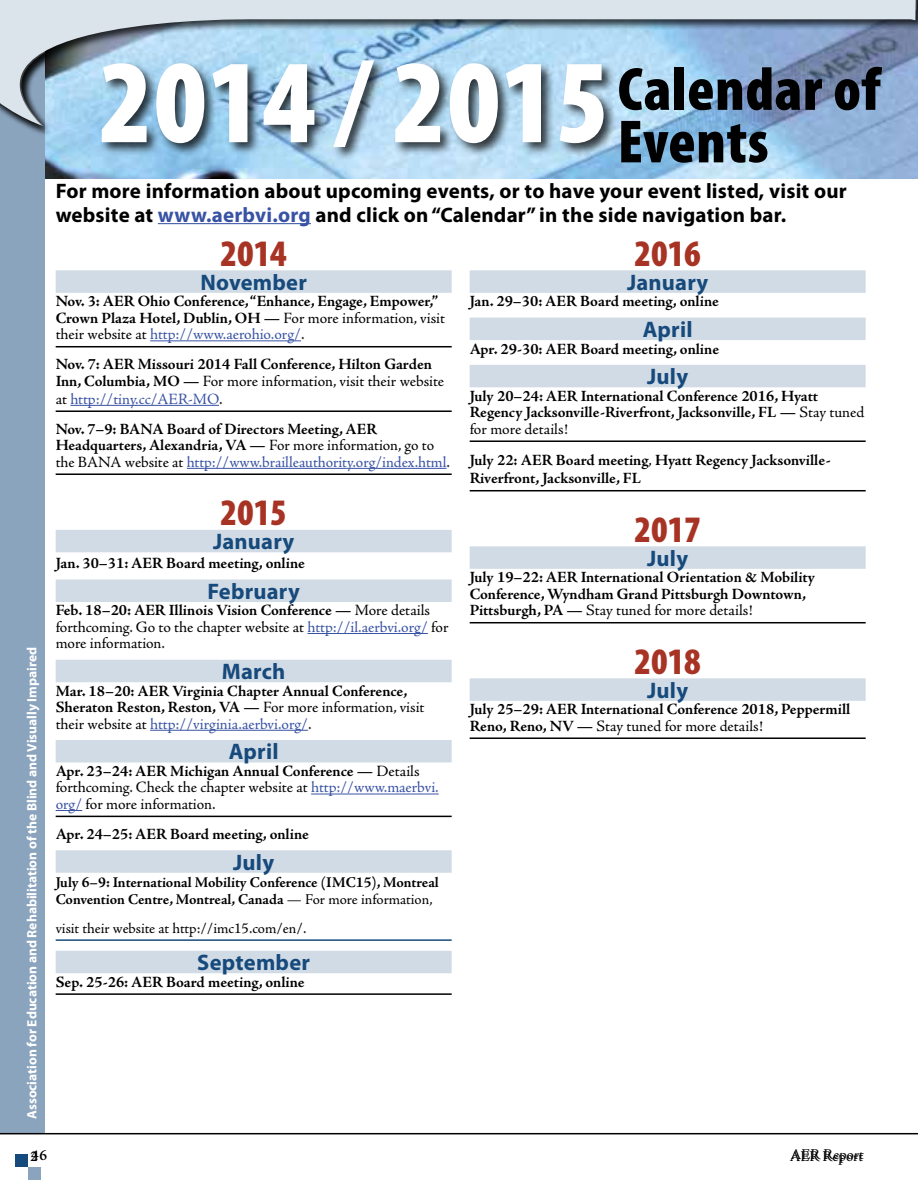
<style>
.page{position:relative;width:918px;height:1188px;background:#fff}
.page>*{position:absolute;margin:0;border:0;box-sizing:border-box;transform-origin:0 0}
.t1{font:900 condensed 120px "Myriad Pro";letter-spacing:.01em;color:#fff}
.t2{font:900 condensed 61.5px/52.5px "Myriad Pro";letter-spacing:.01em;color:#000}
.t3{font:900 condensed 37.5px "Myriad Pro";color:#a73324}
.t4{font:700 22.5px "Myriad Pro";letter-spacing:.01em;color:#174a7c}
.t5{font:700 21px/24px "Myriad Pro";letter-spacing:.01em;color:#000}
.t6{font:700 15.75px/16.5px "Adobe Jenson Pro";letter-spacing:-.005em;color:#000}
.t7{font:15.75px/16.5px "Adobe Jenson Pro";letter-spacing:-.005em;color:#000}
.t8{font:15.75px/16.5px "Adobe Jenson Pro";letter-spacing:-.005em;color:#3953a4}
.t9{font:700 15px/17.2px "Adobe Jenson Pro";letter-spacing:-.005em;color:#000}
.t10{font:15px "Adobe Jenson Pro";letter-spacing:-.005em;color:#000}
.t11{font:600 15px "Adobe Jenson Pro";color:#000}
.t12{font:700 13.5px "Myriad Pro";color:#fff}
.s1{color:#3953a4}
.s2{font-weight:400}
.s3{font-weight:400;color:#3953a4}
.s4{font-weight:700;color:#000}
.s5{color:#000}
.s6{font-weight:700}
</style>
<div class="page">
<div style="left:0;top:0;width:45px;height:1134px;background:#8ba4be"></div>
<div style="left:28px;top:1167px;width:12px;height:13px;background:#8ba4be"></div>
<div style="left:15px;top:1154px;width:13px;height:13px;background:#174a7c"></div>
<hr style="left:0;top:1133px;width:918px;height:1px;background:#000">
<img style="left:45px;top:137px;width:873px;height:41px">
<div style="left:56px;top:270px;width:396px;height:23px;background:#d1dbe5"></div>
<hr style="left:56px;top:346px;width:396px;height:1px;background:#000">
<hr style="left:150px;top:340px;width:151px;height:1px;background:#3953a4">
<hr style="left:56px;top:410px;width:396px;height:2px;background:#000">
<hr style="left:70px;top:405px;width:149px;height:1px;background:#3953a4">
<hr style="left:56px;top:473px;width:396px;height:2px;background:#000">
<hr style="left:187px;top:468px;width:260px;height:1px;background:#3953a4">
<div style="left:56px;top:530px;width:396px;height:22px;background:#d1dbe5"></div>
<div style="left:56px;top:579px;width:396px;height:23px;background:#d1dbe5"></div>
<hr style="left:308px;top:633px;width:120px;height:1px;background:#3953a4">
<div style="left:56px;top:660px;width:396px;height:22px;background:#d1dbe5"></div>
<hr style="left:150px;top:730px;width:158px;height:1px;background:#3953a4">
<div style="left:56px;top:740px;width:396px;height:22px;background:#d1dbe5"></div>
<hr style="left:311px;top:794px;width:128px;height:1px;background:#3953a4">
<hr style="left:56px;top:816px;width:396px;height:1px;background:#000">
<svg style="left:56px;top:810px;width:26px;height:1px"></svg>
<div style="left:56px;top:850px;width:396px;height:23px;background:#d1dbe5"></div>
<hr style="left:56px;top:939px;width:396px;height:2px;background:#174a7c">
<div style="left:56px;top:951px;width:396px;height:22px;background:#d1dbe5"></div>
<hr style="left:56px;top:993px;width:396px;height:2px;background:#000">
<div style="left:470px;top:270px;width:396px;height:23px;background:#d1dbe5"></div>
<div style="left:470px;top:318px;width:396px;height:22px;background:#d1dbe5"></div>
<div style="left:470px;top:365px;width:396px;height:22px;background:#d1dbe5"></div>
<hr style="left:470px;top:440px;width:396px;height:2px;background:#000">
<hr style="left:470px;top:490px;width:396px;height:1px;background:#000">
<div style="left:470px;top:546px;width:396px;height:23px;background:#d1dbe5"></div>
<hr style="left:470px;top:622px;width:396px;height:1px;background:#000">
<div style="left:470px;top:678px;width:396px;height:23px;background:#d1dbe5"></div>
<hr style="left:470px;top:737px;width:396px;height:2px;background:#000">
<hr style="left:158px;top:223px;width:153px;height:1px;background:#3953a4">
<div style="left:99px;top:58px;width:518px;height:102px;background:#000;opacity:.75"></div>
<div style="left:0;top:0;width:918px;height:137px;background:#000;opacity:.75"></div>
<svg style="left:0;top:0;width:916px;height:125px;background:#97b1c8"></svg>
<h1 class="t1" style="left:99px;top:25px;width:512px">2014 / 2015</h1>
<h1 class="t2" style="left:618px;top:61px;width:265px">Calendar of<br>Events</h1>
<p class="t5" style="left:56px;top:178px;width:793px">For more information about upcoming events, or to have your event listed, visit our website at <span class="s1">www.aerbvi.org</span> and click on “Calendar” in the side navigation bar.</p>
<p class="t3" style="left:220px;top:229px;width:68px">2014</p>
<p class="t4" style="left:200px;top:268px;width:108px">November</p>
<p class="t6" style="left:56px;top:293px;width:391px">Nov. 3: AER Ohio Conference, “Enhance, Engage, Empower,”<br>Crown Plaza Hotel, Dublin, OH — <span class="s2">For more information, visit their website at</span> <span class="s3">http://www.aerohio.org/</span><span class="s2">.</span></p>
<p class="t6" style="left:56px;top:356px;width:390px">Nov. 7: AER Missouri 2014 Fall Conference, Hilton Garden<br>Inn, Columbia, MO — <span class="s2">For more information, visit their website</span></p>
<p class="t6" style="left:56px;top:384px;width:323px;line-height:30px"><span class="s2">at</span> <span class="s3">http://tiny.cc/AER-MO</span><span class="s2">.<br></span>Nov. 7–9: BANA Board of Directors Meeting, AER</p>
<p class="t8" style="left:56px;top:437px;width:396px"><span class="s4">Headquarters, Alexandria, VA —</span> <span class="s5">For more information, go to the BANA website at</span> http://www.brailleauthority.org/index.html<span class="s5">.</span></p>
<p class="t3" style="left:220px;top:489px;width:68px">2015</p>
<p class="t4" style="left:213px;top:527px;width:83px">January</p>
<p class="t6" style="left:56px;top:555px;width:251px">Jan. 30–31: AER Board meeting, online</p>
<p class="t4" style="left:207px;top:577px;width:94px">February</p>
<p class="t7" style="left:56px;top:603px;width:394px"><span class="s6">Feb. 18–20: AER Illinois Vision Conference —</span> More details forthcoming. Go to the chapter website at <span class="s1">http://il.aerbvi.org/</span> for more information.</p>
<p class="t4" style="left:222px;top:657px;width:65px">March</p>
<p class="t6" style="left:56px;top:683px;width:370px">Mar. 18–20: AER Virginia Chapter Annual Conference,<br>Sheraton Reston, Reston, VA — <span class="s2">For more information, visit their website at</span> <span class="s3">http://virginia.aerbvi.org/</span><span class="s2">.</span></p>
<p class="t4" style="left:229px;top:737px;width:51px">April</p>
<p class="t7" style="left:56px;top:763px;width:385px"><span class="s6">Apr. 23–24: AER Michigan Annual Conference —</span> Details forthcoming. Check the chapter website at <span class="s1">http://www.maerbvi. org/</span> for more information.</p>
<p class="t6" style="left:56px;top:826px;width:255px">Apr. 24–25: AER Board meeting, online</p>
<p class="t4" style="left:233px;top:847px;width:42px">July</p>
<p class="t9" style="left:56px;top:874px;width:385px">July 6–9: International Mobility Conference (IMC15), Montreal<br>Convention Centre, Montreal, Canada <span class="s2">— For more information,</span></p>
<p class="t10" style="left:56px;top:919px;width:252px">visit their website at http://imc15.com/en/.</p>
<p class="t4" style="left:197px;top:948px;width:114px">September</p>
<p class="t6" style="left:56px;top:974px;width:251px">Sep. 25-26: AER Board meeting, online</p>
<h3 class="t3" style="left:634px;top:229px;width:68px">2016</h3>
<h3 class="t4" style="left:627px;top:268px;width:83px">January</h3>
<p class="t6" style="left:470px;top:293px;width:251px">Jan. 29–30: AER Board meeting, online</p>
<h3 class="t4" style="left:643px;top:315px;width:51px">April</h3>
<p class="t6" style="left:470px;top:341px;width:251px">Apr. 29-30: AER Board meeting, online</p>
<h3 class="t4" style="left:647px;top:362px;width:42px">July</h3>
<p class="t6" style="left:470px;top:388px;width:396px">July 20–24: AER International Conference 2016, Hyatt<br>Regency Jacksonville-Riverfront, Jacksonville, FL — <span class="s2">Stay tuned for more details!</span></p>
<p class="t6" style="left:470px;top:452px;width:363px;line-height:18px">July 22: AER Board meeting<span class="s2">,</span> Hyatt Regency Jacksonville-<br>Riverfront, Jacksonville, FL</p>
<h3 class="t3" style="left:634px;top:505px;width:68px">2017</h3>
<h3 class="t4" style="left:647px;top:544px;width:42px">July</h3>
<p class="t6" style="left:470px;top:569px;width:347px">July 19–22: AER International Orientation &amp; Mobility<br>Conference, Wyndham Grand Pittsburgh Downtown,<br>Pittsburgh, PA — <span class="s2">Stay tuned for more details!</span></p>
<h3 class="t3" style="left:634px;top:637px;width:68px">2018</h3>
<h3 class="t4" style="left:647px;top:676px;width:42px">July</h3>
<p class="t6" style="left:470px;top:701px;width:382px">July 25–29: AER International Conference 2018, Peppermill<br>Reno, Reno, NV — <span class="s2">Stay tuned for more details!</span></p>
<p class="t12" style="left:23px;top:1119px;width:473px;rotate:-90deg">Association for Education and Rehabilitation of the Blind and Visually Impaired</p>
<p class="t11" style="left:30px;top:1148px;width:9px">2</p>
<p class="t11" style="left:31px;top:1146px;width:18px">46</p>
<p class="t10" style="left:791px;top:1146px;width:75px">AER Report</p>
</div>
